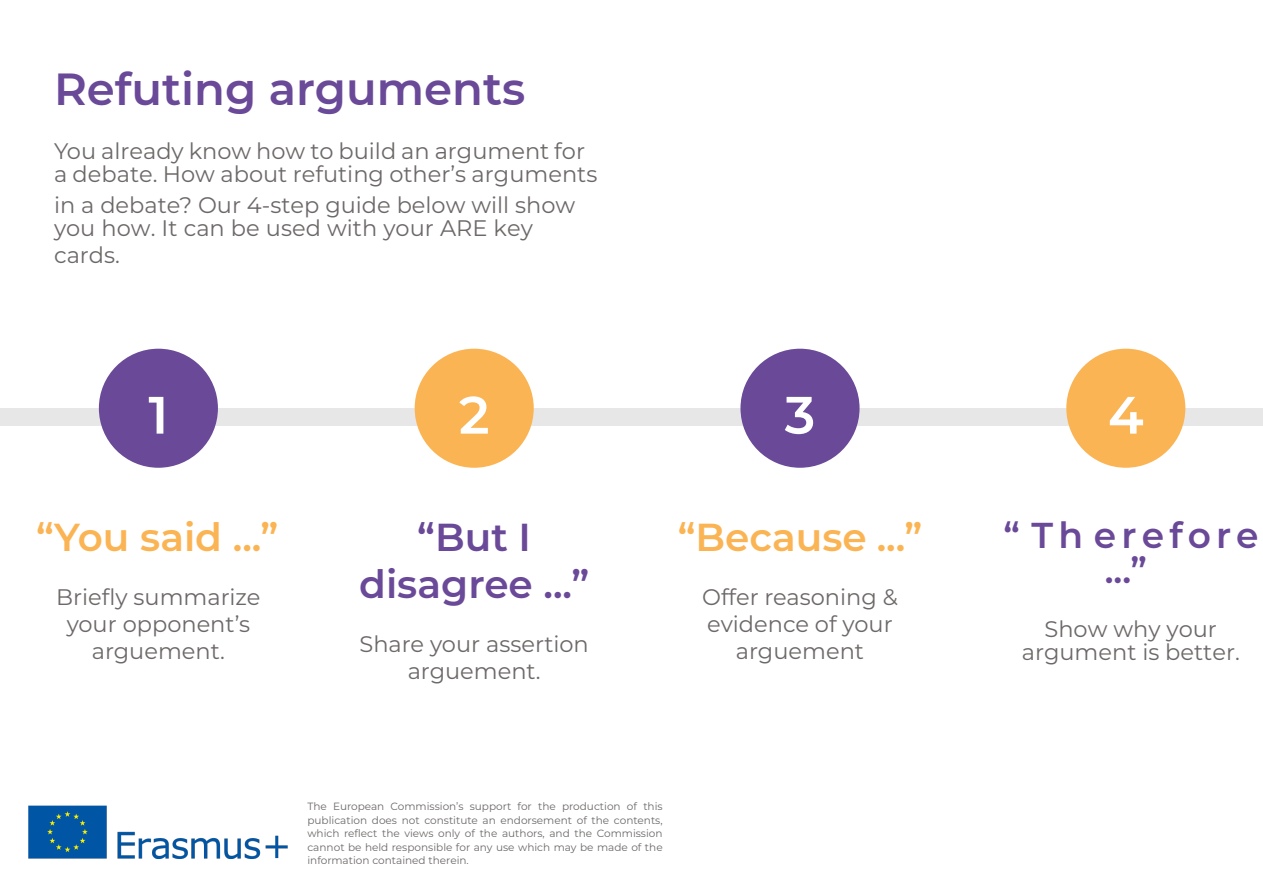
<style>
.page{position:relative;width:1263px;height:893px;background:#fff}
.page>*{position:absolute;margin:0;border:0;box-sizing:border-box;transform-origin:0 0}
.t1{font:600 52.5px "Montserrat";color:#fff}
.t2{font:600 45px "Montserrat";color:#694998}
.t3{font:600 39px "Montserrat";color:#fbb454}
.t4{font:600 39px/46.8px "Montserrat";color:#694998;text-align:center}
.t5{font:600 36px/35.2px "Montserrat";letter-spacing:.145em;color:#694998;text-align:center}
.t6{font:22.5px/23.2px "Montserrat";color:#6c6867}
.t7{font:10.5px/13.5px "Montserrat";color:#6c6867;text-align:justify}
</style>
<div class="page">
<div style="left:0;top:408px;width:1263px;height:17px;background:#e8e7e7"></div>
<div style="left:99px;top:349px;width:119px;height:119px;background:#694998;border-radius:50%"></div>
<div style="left:415px;top:349px;width:119px;height:119px;background:#fbb454;border-radius:50%"></div>
<div style="left:740px;top:349px;width:119px;height:119px;background:#694998;border-radius:50%"></div>
<div style="left:1066px;top:349px;width:119px;height:119px;background:#fbb454;border-radius:50%"></div>
<img style="left:28px;top:805px;width:260px;height:54px">
<p class="t2" style="left:54px;top:57px;width:473px">Refuting arguments</p>
<p class="t6" style="left:54px;top:138px;width:545px">You already know how to build an argument for a debate. How about refuting other’s arguments</p>
<p class="t6" style="left:54px;top:192px;width:523px">in a debate? Our 4-step guide below will show you how. It can be used with your ARE key</p>
<p class="t6" style="left:54px;top:242px;width:67px">cards.</p>
<p class="t1" style="left:148px;top:378px;width:22px">1</p>
<p class="t1" style="left:459px;top:378px;width:32px">2</p>
<p class="t1" style="left:785px;top:378px;width:32px">3</p>
<p class="t1" style="left:1108px;top:378px;width:37px">4</p>
<p class="t3" style="left:36px;top:509px;width:244px">“You said ...”</p>
<p class="t6" style="left:56px;top:585px;width:206px">Briefly summarize</p>
<p class="t6" style="left:67px;top:612px;width:185px">your opponent’s</p>
<p class="t6" style="left:92px;top:639px;width:135px">arguement.</p>
<p class="t4" style="left:359px;top:512px;width:231px">“But I disagree ...”</p>
<p class="t6" style="left:359px;top:631px;width:231px">Share your assertion</p>
<p class="t6" style="left:408px;top:658px;width:135px">arguement.</p>
<p class="t3" style="left:678px;top:509px;width:246px">“Because ...”</p>
<p class="t6" style="left:702px;top:585px;width:197px">Offer reasoning &amp;</p>
<p class="t6" style="left:707px;top:612px;width:187px">evidence of your</p>
<p class="t6" style="left:736px;top:639px;width:130px">arguement</p>
<p class="t7" style="left:307px;top:799px;width:357px">The European Commission’s support for the production of this publication does not constitute an endorsement of the contents, which reflect the views only of the authors, and the Commission cannot be held responsible for any use which may be made of the information contained therein.</p>
<p class="t5" style="left:1003px;top:516px;width:257px">“ Th erefore ...”</p>
<p class="t6" style="left:1022px;top:618px;width:220px;line-height:22px;text-align:center">Show why your argument is better.</p>
</div>
